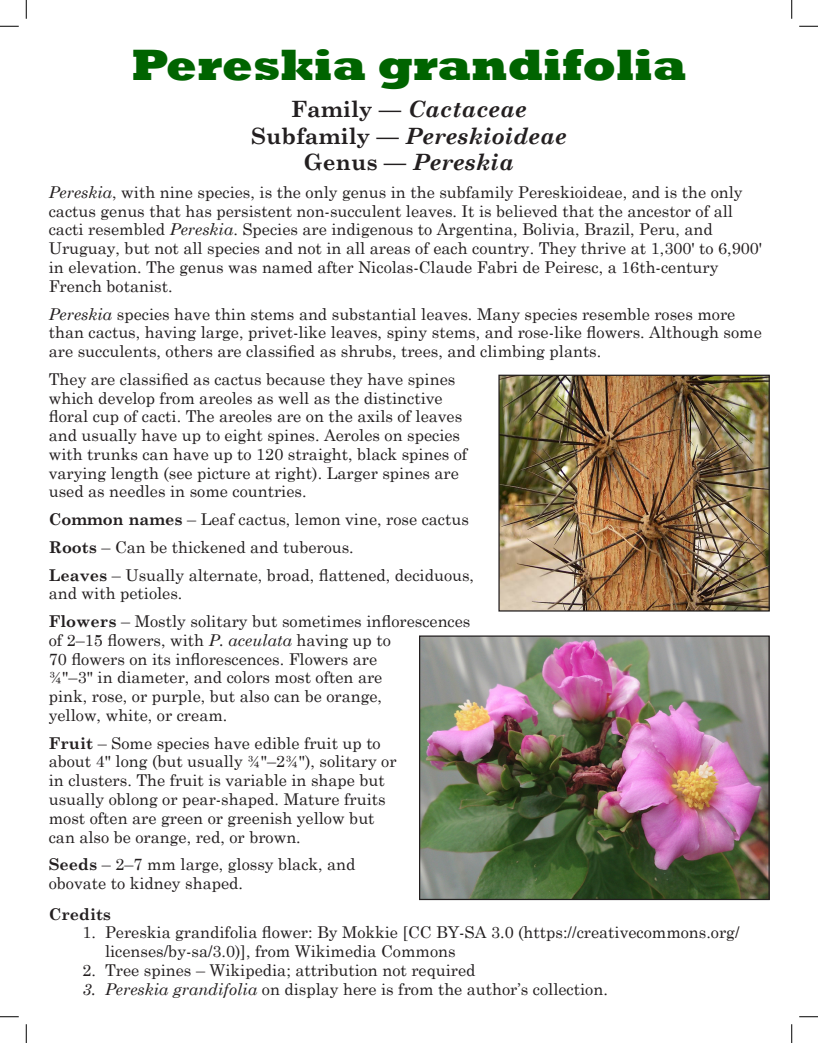
<style>
.page{position:relative;width:818px;height:1043px;background:#fff}
.page>*{position:absolute;margin:0;border:0;box-sizing:border-box;transform-origin:0 0}
.t1{font:800 45px "Rockwell";color:#006400}
.t2{font:italic 700 22.5px "Century Schoolbook";color:#231f20}
.t3{font:16.25px/18.8px "Century Schoolbook";color:#231f20}
.t4{font:700 16.25px "Century Schoolbook";color:#231f20}
.s1{font-style:normal}
.s2{font-style:italic}
.s3{font-weight:700}
</style>
<div class="page">
<img style="left:421px;top:637px;width:346px;height:261px">
<div style="left:419px;top:635px;width:350px;height:265px;border:1px solid #231f20"></div>
<img style="left:500px;top:376px;width:267px;height:233px">
<div style="left:498px;top:374px;width:271px;height:237px;border:1px solid #231f20"></div>
<svg style="left:0;top:25px;width:19px;height:2px"></svg>
<svg style="left:799px;top:25px;width:19px;height:2px"></svg>
<svg style="left:0;top:1016px;width:19px;height:1px"></svg>
<svg style="left:799px;top:1016px;width:19px;height:1px"></svg>
<svg style="left:25px;top:0;width:2px;height:19px"></svg>
<svg style="left:25px;top:1024px;width:2px;height:18px"></svg>
<svg style="left:791px;top:0;width:1px;height:19px"></svg>
<svg style="left:791px;top:1024px;width:1px;height:18px"></svg>
<p class="t1" style="left:131px;top:39px;width:556px">Pereskia grandifolia</p>
<p class="t2" style="left:291px;top:92px;width:237px"><span class="s1">Family —</span> Cactaceae</p>
<p class="t2" style="left:251px;top:118px;width:317px"><span class="s1">Subfamily —</span> Pereskioideae</p>
<p class="t2" style="left:304px;top:145px;width:212px"><span class="s1">Genus —</span> Pereskia</p>
<p class="t3" style="left:49px;top:181px;width:715px"><span class="s2">Pereskia</span>, with nine species, is the only genus in the subfamily Pereskioideae, and is the only cactus genus that has persistent non-succulent leaves. It is believed that the ancestor of all cacti resembled <span class="s2">Pereskia</span>. Species are indigenous to Argentina, Bolivia, Brazil, Peru, and Uruguay, but not all species and not in all areas of each country. They thrive at 1,300' to 6,900' in elevation. The genus was named after Nicolas-Claude Fabri de Peiresc, a 16th-century French botanist.</p>
<p class="t3" style="left:49px;top:303px;width:714px"><span class="s2">Pereskia</span> species have thin stems and substantial leaves. Many species resemble roses more than cactus, having large, privet-like leaves, spiny stems, and rose-like flowers. Although some are succulents, others are classified as shrubs, trees, and climbing plants.</p>
<p class="t3" style="left:49px;top:368px;width:420px">They are classified as cactus because they have spines which develop from areoles as well as the distinctive floral cup of cacti. The areoles are on the axils of leaves and usually have up to eight spines. Aeroles on species with trunks can have up to 120 straight, black spines of varying length (see picture at right). Larger spines are used as needles in some countries.</p>
<p class="t3" style="left:49px;top:508px;width:421px"><span class="s3">Common names</span> – Leaf cactus, lemon vine, rose cactus</p>
<p class="t3" style="left:49px;top:536px;width:306px"><span class="s3">Roots</span> – Can be thickened and tuberous.</p>
<p class="t3" style="left:49px;top:564px;width:427px"><span class="s3">Leaves</span> – Usually alternate, broad, flattened, deciduous, and with petioles.</p>
<p class="t3" style="left:49px;top:610px;width:423px"><span class="s3">Flowers</span> – Mostly solitary but sometimes inflorescences of 2–15 flowers, with <span class="s2">P. aceulata</span> having up to<br>70 flowers on its inflorescences. Flowers are<br>¾"–3" in diameter, and colors most often are<br>pink, rose, or purple, but also can be orange,<br>yellow, white, or cream.</p>
<p class="t3" style="left:49px;top:732px;width:349px"><span class="s3">Fruit</span> – Some species have edible fruit up to about 4" long (but usually ¾"–2¾"), solitary or in clusters. The fruit is variable in shape but usually oblong or pear-shaped. Mature fruits most often are green or greenish yellow but can also be orange, red, or brown.</p>
<p class="t3" style="left:49px;top:853px;width:308px"><span class="s3">Seeds</span> – 2–7 mm large, glossy black, and obovate to kidney shaped.</p>
<p class="t4" style="left:49px;top:901px;width:64px">Credits</p>
<p class="t3" style="left:105px;top:921px;width:636px;text-indent:-22px">1. Pereskia grandifolia flower: By Mokkie [CC BY-SA 3.0 (https://creativecommons.org/ licenses/by-sa/3.0)], from Wikimedia Commons</p>
<p class="t3" style="left:82px;top:959px;width:394px">2. Tree spines – Wikipedia; attribution not required</p>
<p class="t3" style="left:82px;top:977px;width:527px"><span class="s2">3. Pereskia grandifolia</span> on display here is from the author’s collection.</p>
</div>
